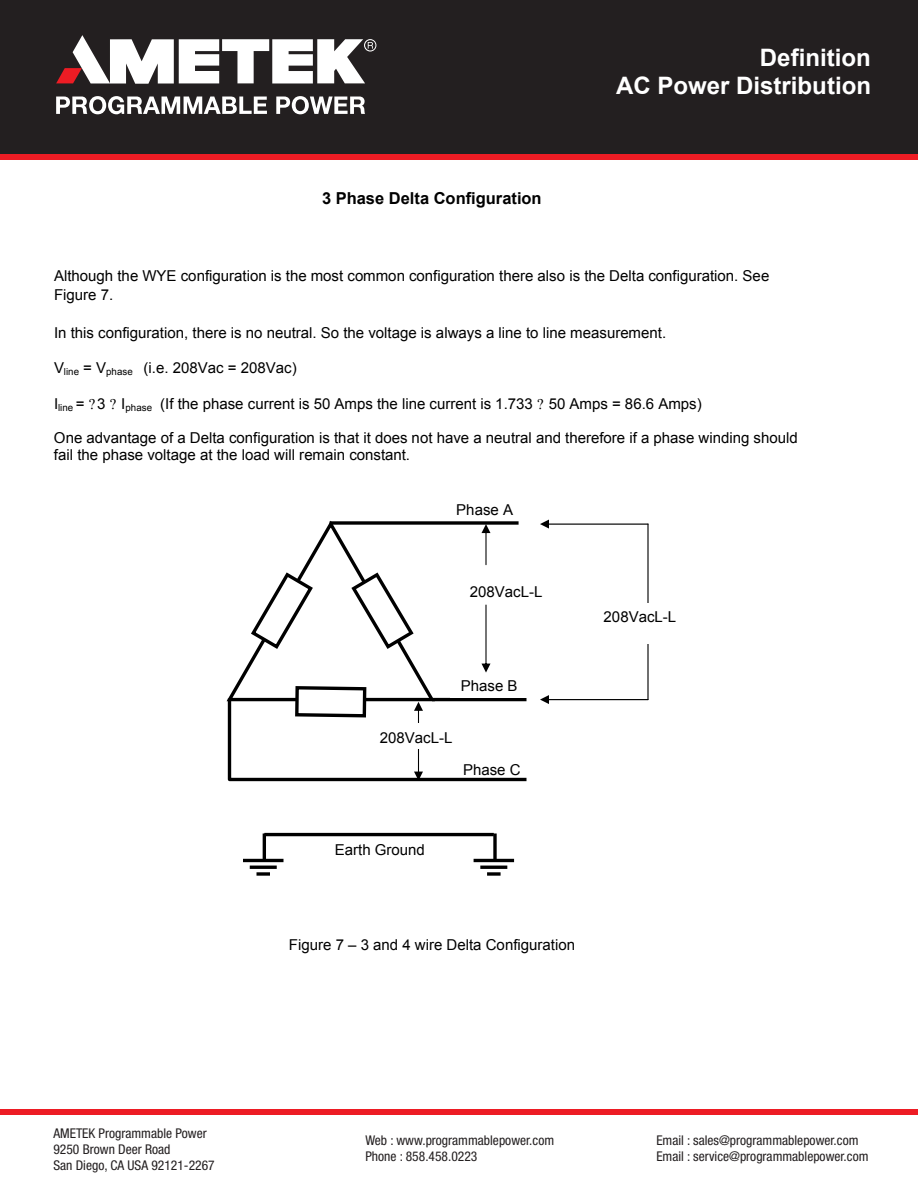
<style>
.page{position:relative;width:918px;height:1188px;background:#fff}
.page>*{position:absolute;margin:0;border:0;box-sizing:border-box;transform-origin:0 0}
.t1{font:700 24px/27.6px "Arial";color:#fff;text-align:right}
.t2{font:700 16.5px "Arial";color:#000}
.t3{font:15px/19.8px "Arial";color:#000}
.t4{font:condensed 13.5px/16px "Helvetica Neue LT Std";color:#231f20}
</style>
<div class="page">
<div style="left:0;top:0;width:918px;height:154px;background:#231f20"></div>
<div style="left:0;top:154px;width:918px;height:5px;background:#ed1c24"></div>
<svg style="left:56px;top:96px;width:211px;height:18px"></svg>
<svg style="left:276px;top:96px;width:89px;height:18px"></svg>
<svg style="left:56px;top:35px;width:320px;height:49px"></svg>
<div style="left:0;top:1109px;width:918px;height:5px;background:#ed1c24"></div>
<hr style="left:264px;top:833px;width:230px;height:3px;background:#000">
<svg style="left:493px;top:833px;width:4px;height:26px"></svg>
<hr style="left:474px;top:859px;width:40px;height:3px;background:#000">
<svg style="left:487px;top:872px;width:14px;height:4px"></svg>
<hr style="left:480px;top:866px;width:27px;height:3px;background:#000">
<hr style="left:263px;top:833px;width:3px;height:27px;background:#000">
<hr style="left:243px;top:859px;width:41px;height:3px;background:#000">
<svg style="left:256px;top:872px;width:14px;height:4px"></svg>
<hr style="left:250px;top:866px;width:27px;height:3px;background:#000">
<svg style="left:540px;top:520px;width:109px;height:9px"></svg>
<svg style="left:540px;top:695px;width:109px;height:9px"></svg>
<hr style="left:647px;top:524px;width:2px;height:176px;background:#000">
<div style="left:593px;top:603px;width:108px;height:40px;background:#fff"></div>
<svg style="left:226px;top:520px;width:301px;height:262px"></svg>
<div style="left:369px;top:723px;width:108px;height:26px;background:#fff"></div>
<p class="t2" style="left:322px;top:188px;width:221px">3 Phase Delta Configuration</p>
<h1 class="t1" style="left:616px;top:45px;width:257px">Definition<br>AC Power Distribution</h1>
<p class="t3" style="left:54px;top:266px;width:717px">Although the WYE configuration is the most common configuration there also is the Delta configuration. See<br>Figure 7.</p>
<p class="t3" style="left:54px;top:323px;width:614px">In this configuration, there is no neutral. So the voltage is always a line to line measurement.</p>
<p class="t3" style="left:54px;top:358px;width:244px">V<sub>line</sub> = V<sub>phase</sub> (i.e. 208Vac = 208Vac)</p>
<p class="t3" style="left:54px;top:394px;width:649px">I<sub>line</sub> = 3 I<sub>phase</sub> (If the phase current is 50 Amps the line current is 1.733 50 Amps = 86.6 Amps)</p>
<p class="t3" style="left:54px;top:429px;width:745px;line-height:17.2px">One advantage of a Delta configuration is that it does not have a neutral and therefore if a phase winding should fail the phase voltage at the load will remain constant.</p>
<p class="t3" style="left:456px;top:500px;width:58px">Phase A</p>
<p class="t3" style="left:470px;top:582px;width:74px">208VacL-L</p>
<p class="t3" style="left:461px;top:676px;width:58px">Phase B</p>
<p class="t3" style="left:380px;top:727px;width:74px">208VacL-L</p>
<p class="t3" style="left:463px;top:760px;width:59px">Phase C</p>
<p class="t3" style="left:335px;top:840px;width:92px">Earth Ground</p>
<p class="t3" style="left:604px;top:607px;width:74px">208VacL-L</p>
<p class="t3" style="left:289px;top:935px;width:288px">Figure 7 – 3 and 4 wire Delta Configuration</p>
<p class="t4" style="left:53px;top:1125px;width:163px">AMETEK Programmable Power<br>9250 Brown Deer Road<br>San Diego, CA USA 92121-2267</p>
<p class="t4" style="left:656px;top:1132px;width:214px">Email : sales@programmablepower.com<br>Email : service@programmablepower.com</p>
<p class="t4" style="left:365px;top:1132px;width:190px">Web : www.programmablepower.com<br>Phone : 858.458.0223</p>
</div>
